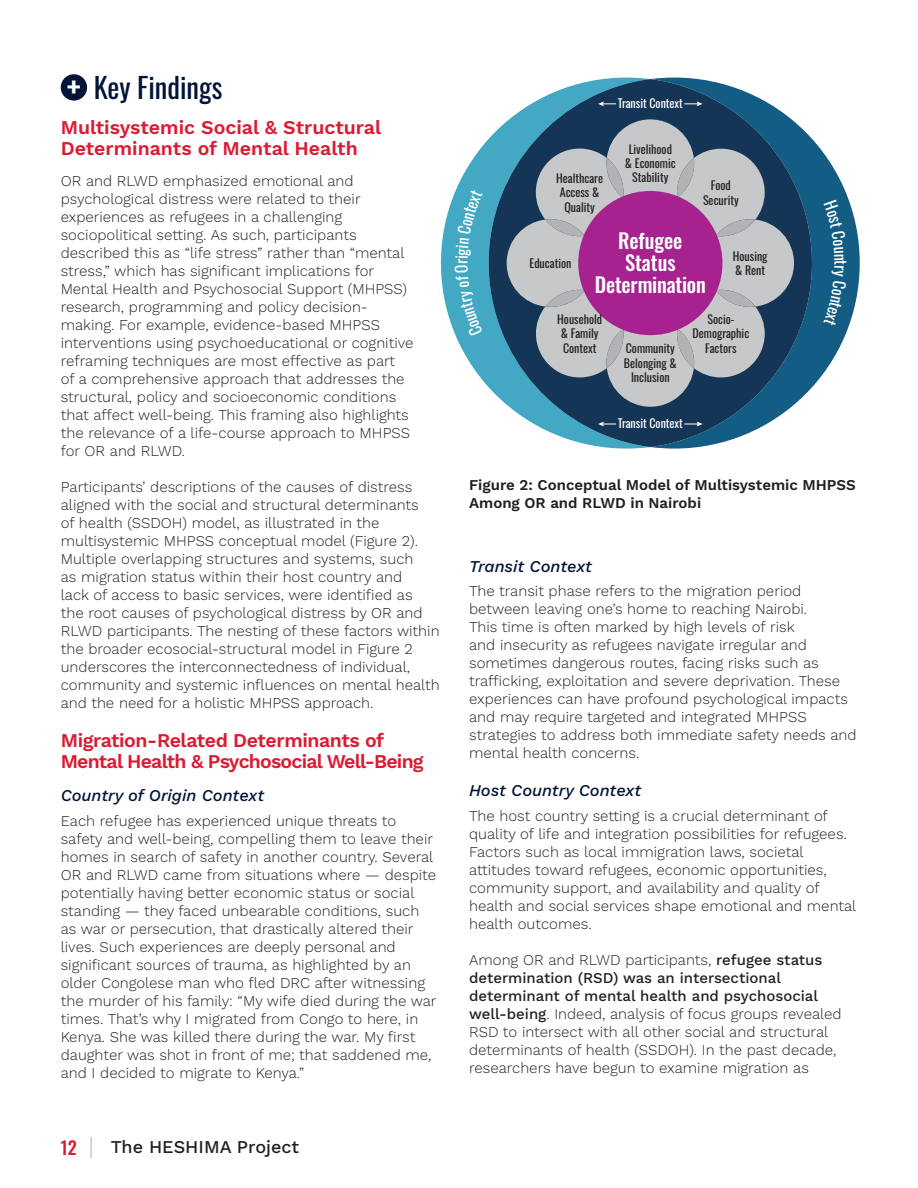
<style>
.page{position:relative;width:918px;height:1188px;background:#fff}
.page>*{position:absolute;margin:0;border:0;box-sizing:border-box;transform-origin:0 0}
.t1{font:28.5px "Oswald";color:#001537}
.t2{font:500 20.55px/21.9px "Oswald";letter-spacing:-.01em;color:#fff;text-align:center}
.t3{font:600 19.5px/21px "Work Sans";letter-spacing:-.04em;color:#dc1a32}
.t4{font:600 19.5px/21px "Work Sans";color:#dc1a32}
.t5{font:500 18px "Work Sans";color:#231f20}
.t6{font:500 18px "Oswald";color:#dc1a32}
.t7{font:italic 500 16.5px "Work Sans";color:#001537}
.BC{font:300 15px/18px "Work Sans";color:#231f20}
.Figure{font:600 15px/18px "Work Sans";color:#231f20}
.t8{font:12px/14.4px "Oswald";color:#231f20;text-align:center}
.t9{font:12px "Oswald";color:#fff}
.s1{font-weight:700;font-size:31.5px;color:#fff}
.s2{font-weight:500}
</style>
<div class="page">
<hr style="left:90px;top:1137px;width:2px;height:21px;background:#c7c8ca">
<div style="left:61px;top:74px;width:26px;height:27px;background:#001537;border-radius:50%"></div>
<svg style="left:441px;top:78px;width:209px;height:371px"></svg>
<svg style="left:650px;top:78px;width:210px;height:371px"></svg>
<svg style="left:489px;top:79px;width:323px;height:368px;background:#173f5f"></svg>
<svg style="left:507px;top:119px;width:287px;height:288px;background:#8294a2"></svg>
<div style="left:578px;top:191px;width:144px;height:144px;background:#a6228e;border-radius:50%"></div>
<svg style="left:684px;top:422px;width:19px;height:4px"></svg>
<svg style="left:598px;top:422px;width:18px;height:4px"></svg>
<svg style="left:684px;top:101px;width:19px;height:5px"></svg>
<svg style="left:598px;top:101px;width:18px;height:5px"></svg>
<div style="left:455px;top:189px;width:28px;height:148px;background:#42a8c4"></div>
<div style="left:824px;top:200px;width:22px;height:126px;background:#135c83"></div>
<p class="t1" style="left:67px;top:62px;width:157px"><span class="s1">+</span> Key Findings</p>
<h3 class="t4" style="left:61px;top:116px;width:322px">Multisystemic Social &amp; Structural<br>Determinants of Mental Health</h3>
<p class="BC" style="left:61px;top:171px;width:354px">OR and RLWD emphasized emotional and psychological distress were related to their experiences as refugees in a challenging sociopolitical setting. As such, participants described this as “life stress” rather than “mental stress,” which has significant implications for Mental Health and Psychosocial Support (MHPSS) research, programming and policy decision&shy;making. For example, evidence-based MHPSS interventions using psychoeducational or cognitive reframing techniques are most effective as part<br>of a comprehensive approach that addresses the structural, policy and socioeconomic conditions that affect well-being. This framing also highlights the relevance of a life-course approach to MHPSS for OR and RLWD.</p>
<p class="BC" style="left:61px;top:477px;width:381px">Participants’ descriptions of the causes of distress aligned with the social and structural determinants<br>of health (SSDOH) model, as illustrated in the multisystemic MHPSS conceptual model (Figure 2).<br>Multiple overlapping structures and systems, such<br>as migration status within their host country and<br>lack of access to basic services, were identified as<br>the root causes of psychological distress by OR and RLWD participants. The nesting of these factors within the broader ecosocial-structural model in Figure 2 underscores the interconnectedness of individual, community and systemic influences on mental health and the need for a holistic MHPSS approach.</p>
<h3 class="t3" style="left:61px;top:729px;width:364px">Migration-Related Determinants of<br>Mental Health &amp; Psychosocial Well-Being</h3>
<h4 class="t7" style="left:61px;top:783px;width:205px">Country of Origin Context</h4>
<p class="BC" style="left:61px;top:812px;width:377px">Each refugee has experienced unique threats to safety and well-being, compelling them to leave their homes in search of safety in another country. Several OR and RLWD came from situations where — despite potentially having better economic status or social standing — they faced unbearable conditions, such as war or persecution, that drastically altered their lives. Such experiences are deeply personal and significant sources of trauma, as highlighted by an older Congolese man who fled DRC after witnessing the murder of his family: “My wife died during the war times. That’s why I migrated from Congo to here, in Kenya. She was killed there during the war. My first daughter was shot in front of me; that saddened me, and I decided to migrate to Kenya.”</p>
<p class="t6" style="left:61px;top:1138px;width:17px">12</p>
<p class="t5" style="left:111px;top:1134px;width:190px">The HESHIMA Project</p>
<p class="t8" style="left:556px;top:170px;width:48px">Healthcare<br>Access &amp;<br>Quality</p>
<p class="t9" style="left:618px;top:92px;width:67px">Transit Context</p>
<p class="t8" style="left:625px;top:140px;width:52px">Livelihood &amp; Economic<br>Stability</p>
<p class="t8" style="left:703px;top:177px;width:37px">Food<br>Security</p>
<p class="t8" style="left:530px;top:255px;width:43px">Education</p>
<p class="t2" style="left:595px;top:231px;width:112px">Refugee<br>Status<br>Determination</p>
<p class="t8" style="left:733px;top:247px;width:36px;text-align:left">Housing &amp; Rent</p>
<p class="t8" style="left:557px;top:311px;width:46px">Household &amp; Family<br>Context</p>
<p class="t8" style="left:693px;top:311px;width:58px">Socio-<br>Demographic</p>
<p class="t8" style="left:626px;top:340px;width:51px">Community</p>
<p class="t8" style="left:705px;top:340px;width:33px">Factors</p>
<p class="t8" style="left:624px;top:355px;width:54px">Belonging &amp;<br>Inclusion</p>
<p class="t9" style="left:618px;top:412px;width:67px">Transit Context</p>
<p class="Figure" style="left:469px;top:476px;width:388px">Figure 2: Conceptual Model of Multisystemic MHPSS<br>Among OR and RLWD in Nairobi</p>
<h4 class="t7" style="left:469px;top:553px;width:124px">Transit Context</h4>
<p class="BC" style="left:469px;top:582px;width:389px">The transit phase refers to the migration period between leaving one’s home to reaching Nairobi.<br>This time is often marked by high levels of risk<br>and insecurity as refugees navigate irregular and sometimes dangerous routes, facing risks such as trafficking, exploitation and severe deprivation. These experiences can have profound psychological impacts and may require targeted and integrated MHPSS strategies to address both immediate safety needs and mental health concerns.</p>
<h4 class="t7" style="left:469px;top:778px;width:174px">Host Country Context</h4>
<p class="BC" style="left:469px;top:806px;width:389px">The host country setting is a crucial determinant of quality of life and integration possibilities for refugees.<br>Factors such as local immigration laws, societal attitudes toward refugees, economic opportunities, community support, and availability and quality of health and social services shape emotional and mental health outcomes.</p>
<p class="BC" style="left:469px;top:950px;width:374px">Among OR and RLWD participants, <span class="s2">refugee status determination (RSD) was an intersectional determinant of mental health and psychosocial well-being</span>. Indeed, analysis of focus groups revealed RSD to intersect with all other social and structural determinants of health (SSDOH). In the past decade, researchers have begun to examine migration as</p>
</div>
